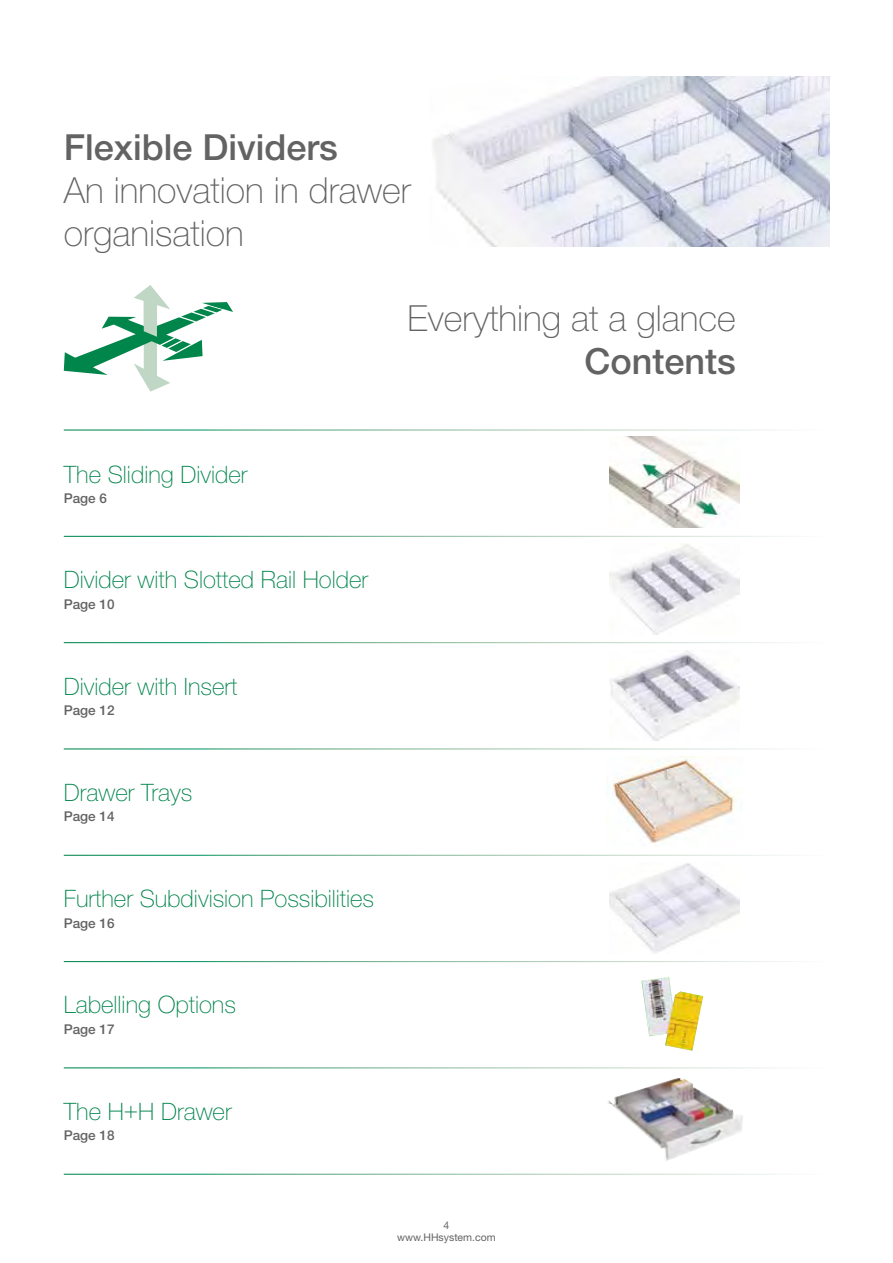
<style>
.page{position:relative;width:893px;height:1263px;background:#fff}
.page>*{position:absolute;margin:0;border:0;box-sizing:border-box;transform-origin:0 0}
.t1{font:100 36px/43.2px "Helvetica Neue";color:#646363}
.t2{font:500 36px "Helvetica Neue";color:#646363}
.t3{font:100 24px "Helvetica Neue";color:#00854b}
.t4{font:500 13.5px "Helvetica Neue";color:#646363}
.t5{font:10.5px/12px "Helvetica Neue";color:#646363;text-align:center}
</style>
<div class="page">
<img style="left:610px;top:437px;width:129px;height:90px">
<img style="left:609px;top:544px;width:131px;height:90px">
<img style="left:609px;top:650px;width:131px;height:90px">
<img style="left:609px;top:863px;width:131px;height:90px">
<img style="left:607px;top:1078px;width:136px;height:83px">
<img style="left:607px;top:756px;width:130px;height:87px">
<svg style="left:64px;top:285px;width:169px;height:107px"></svg>
<img style="left:433px;top:77px;width:396px;height:170px">
<img style="left:641px;top:977px;width:62px;height:74px">
<h1 class="t2" style="left:64px;top:126px;width:276px">Flexible Dividers</h1>
<h1 class="t1" style="left:64px;top:169px;width:348px">An innovation in drawer organisation</h1>
<h1 class="t1" style="left:408px;top:297px;width:330px">Everything at a glance</h1>
<h1 class="t2" style="left:585px;top:340px;width:153px">Contents</h1>
<p class="t3" style="left:64px;top:461px;width:185px">The Sliding Divider</p>
<p class="t4" style="left:64px;top:490px;width:45px">Page 6</p>
<p class="t3" style="left:64px;top:566px;width:306px">Divider with Slotted Rail Holder</p>
<p class="t4" style="left:64px;top:596px;width:52px">Page 10</p>
<p class="t3" style="left:64px;top:673px;width:175px">Divider with Insert</p>
<p class="t4" style="left:64px;top:702px;width:52px">Page 12</p>
<p class="t3" style="left:64px;top:779px;width:130px">Drawer Trays</p>
<p class="t4" style="left:64px;top:808px;width:52px">Page 14</p>
<p class="t3" style="left:64px;top:885px;width:312px">Further Subdivision Possibilities</p>
<p class="t4" style="left:64px;top:915px;width:52px">Page 16</p>
<p class="t3" style="left:64px;top:991px;width:174px">Labelling Options</p>
<p class="t4" style="left:64px;top:1021px;width:52px">Page 17</p>
<p class="t3" style="left:64px;top:1098px;width:169px">The H+H Drawer</p>
<p class="t4" style="left:64px;top:1127px;width:52px">Page 18</p>
<p class="t5" style="left:397px;top:1219px;width:100px">4 www.HHsystem.com</p>
</div>
